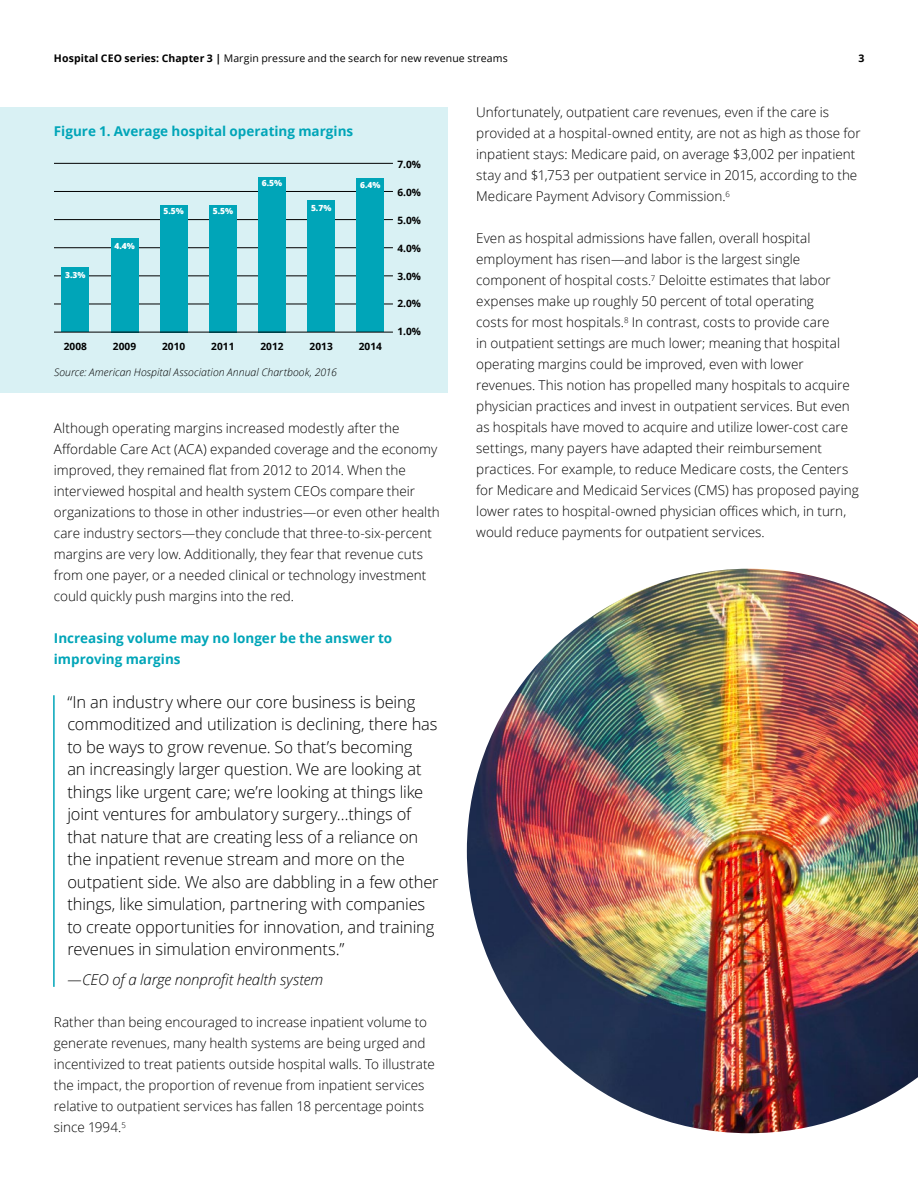
<style>
.page{position:relative;width:918px;height:1188px;background:#fff}
.page>*{position:absolute;margin:0;border:0;box-sizing:border-box;transform-origin:0 0}
.t1{font:300 16.5px/22.5px "Open Sans";letter-spacing:-.01em;color:#000}
.t2{font:italic 300 15px "Open Sans";letter-spacing:-.01em;color:#000}
.t3{font:300 13.5px/21px "Open Sans";color:#000}
.t4{font:700 13.5px/21px "Open Sans";color:#00a5b8}
.t5{font:10.5px "Open Sans";letter-spacing:.01em;color:#000}
.t6{font:italic 300 10.5px "Open Sans";letter-spacing:.005em;color:#000}
.t7{font:700 10.5px "Open Sans";color:#000}
.t8{font:700 10.2px "Open Sans";color:#000}
.t9{font:800 8.4px "Open Sans";color:#fff}
.s1{font-weight:700}
</style>
<div class="page">
<div style="left:0;top:107px;width:447px;height:286px;background:#d9f1f4"></div>
<hr style="left:54px;top:304px;width:339px;height:1px;background:#000">
<hr style="left:54px;top:276px;width:339px;height:1px;background:#000">
<hr style="left:54px;top:247px;width:339px;height:1px;background:#000">
<hr style="left:54px;top:219px;width:339px;height:1px;background:#000">
<div style="left:307px;top:201px;width:28px;height:131px;background:#00a5b8"></div>
<hr style="left:54px;top:191px;width:339px;height:1px;background:#000">
<hr style="left:54px;top:163px;width:339px;height:1px;background:#000">
<div style="left:61px;top:268px;width:28px;height:64px;background:#00a5b8"></div>
<div style="left:111px;top:238px;width:27px;height:94px;background:#00a5b8"></div>
<div style="left:160px;top:205px;width:28px;height:127px;background:#00a5b8"></div>
<div style="left:209px;top:205px;width:28px;height:127px;background:#00a5b8"></div>
<div style="left:258px;top:177px;width:28px;height:155px;background:#00a5b8"></div>
<div style="left:356px;top:179px;width:28px;height:153px;background:#00a5b8"></div>
<hr style="left:54px;top:332px;width:339px;height:1px;background:#000">
<hr style="left:53px;top:695px;width:2px;height:292px;background:#00a5b8">
<img style="left:467px;top:569px;width:451px;height:564px">
<p class="t5" style="left:54px;top:51px;width:455px"><span class="s1">Hospital CEO series: Chapter 3 |</span> Margin pressure and the search for new revenue streams</p>
<p class="t7" style="left:858px;top:51px;width:7px">3</p>
<p class="t4" style="left:54px;top:121px;width:301px">Figure 1. Average hospital operating margins</p>
<p class="t9" style="left:65px;top:269px;width:22px">3.3%</p>
<p class="t9" style="left:114px;top:240px;width:22px">4.4%</p>
<p class="t9" style="left:164px;top:205px;width:22px">5.5%</p>
<p class="t9" style="left:213px;top:205px;width:22px">5.5%</p>
<p class="t9" style="left:262px;top:177px;width:22px">6.5%</p>
<p class="t9" style="left:360px;top:179px;width:22px">6.4%</p>
<p class="t9" style="left:311px;top:201px;width:22px">5.7%</p>
<p class="t8" style="left:64px;top:339px;width:25px">2008</p>
<p class="t8" style="left:113px;top:339px;width:25px">2009</p>
<p class="t8" style="left:162px;top:339px;width:25px">2010</p>
<p class="t8" style="left:211px;top:339px;width:25px">2011</p>
<p class="t8" style="left:260px;top:339px;width:25px">2012</p>
<p class="t8" style="left:310px;top:339px;width:25px">2013</p>
<p class="t8" style="left:359px;top:339px;width:25px">2014</p>
<p class="t6" style="left:54px;top:365px;width:284px">Source: American Hospital Association Annual Chartbook, 2016</p>
<p class="t8" style="left:397px;top:157px;width:25px">7.0%</p>
<p class="t8" style="left:397px;top:185px;width:25px">6.0%</p>
<p class="t8" style="left:397px;top:213px;width:25px">5.0%</p>
<p class="t8" style="left:397px;top:241px;width:25px">4.0%</p>
<p class="t8" style="left:397px;top:269px;width:25px">3.0%</p>
<p class="t8" style="left:397px;top:296px;width:25px">2.0%</p>
<p class="t8" style="left:397px;top:324px;width:25px">1.0%</p>
<p class="t3" style="left:54px;top:418px;width:388px">Although operating margins increased modestly after the Affordable Care Act (ACA) expanded coverage and the economy improved, they remained flat from 2012 to 2014. When the interviewed hospital and health system CEOs compare their organizations to those in other industries—or even other health care industry sectors—they conclude that three-to-six-percent margins are very low. Additionally, they fear that revenue cuts from one payer, or a needed clinical or technology investment could quickly push margins into the red.</p>
<p class="t4" style="left:54px;top:628px;width:340px">Increasing volume may no longer be the answer to improving margins</p>
<p class="t1" style="left:67px;top:690px;width:373px">“In an industry where our core business is being commoditized and utilization is declining, there has to be ways to grow revenue. So that’s becoming<br>an increasingly larger question. We are looking at things like urgent care; we’re looking at things like joint ventures for ambulatory surgery…things of that nature that are creating less of a reliance on the inpatient revenue stream and more on the outpatient side. We also are dabbling in a few other things, like simulation, partnering with companies to create opportunities for innovation, and training revenues in simulation environments.”</p>
<p class="t2" style="left:67px;top:970px;width:257px">—CEO of a large nonprofit health system</p>
<p class="t3" style="left:54px;top:1012px;width:382px">Rather than being encouraged to increase inpatient volume to generate revenues, many health systems are being urged and incentivized to treat patients outside hospital walls. To illustrate the impact, the proportion of revenue from inpatient services relative to outpatient services has fallen 18 percentage points since 1994.<sup>5</sup></p>
<p class="t3" style="left:476px;top:102px;width:386px">Unfortunately, outpatient care revenues, even if the care is provided at a hospital-owned entity, are not as high as those for inpatient stays: Medicare paid, on average $3,002 per inpatient stay and $1,753 per outpatient service in 2015, according to the Medicare Payment Advisory Commission.<sup>6</sup></p>
<p class="t3" style="left:476px;top:228px;width:384px">Even as hospital admissions have fallen, overall hospital employment has risen—and labor is the largest single component of hospital costs.<sup>7</sup> Deloitte estimates that labor expenses make up roughly 50 percent of total operating<br>costs for most hospitals.<sup>8</sup> In contrast, costs to provide care<br>in outpatient settings are much lower; meaning that hospital operating margins could be improved, even with lower revenues. This notion has propelled many hospitals to acquire physician practices and invest in outpatient services. But even as hospitals have moved to acquire and utilize lower-cost care settings, many payers have adapted their reimbursement practices. For example, to reduce Medicare costs, the Centers for Medicare and Medicaid Services (CMS) has proposed paying lower rates to hospital-owned physician offices which, in turn, would reduce payments for outpatient services.</p>
</div>
